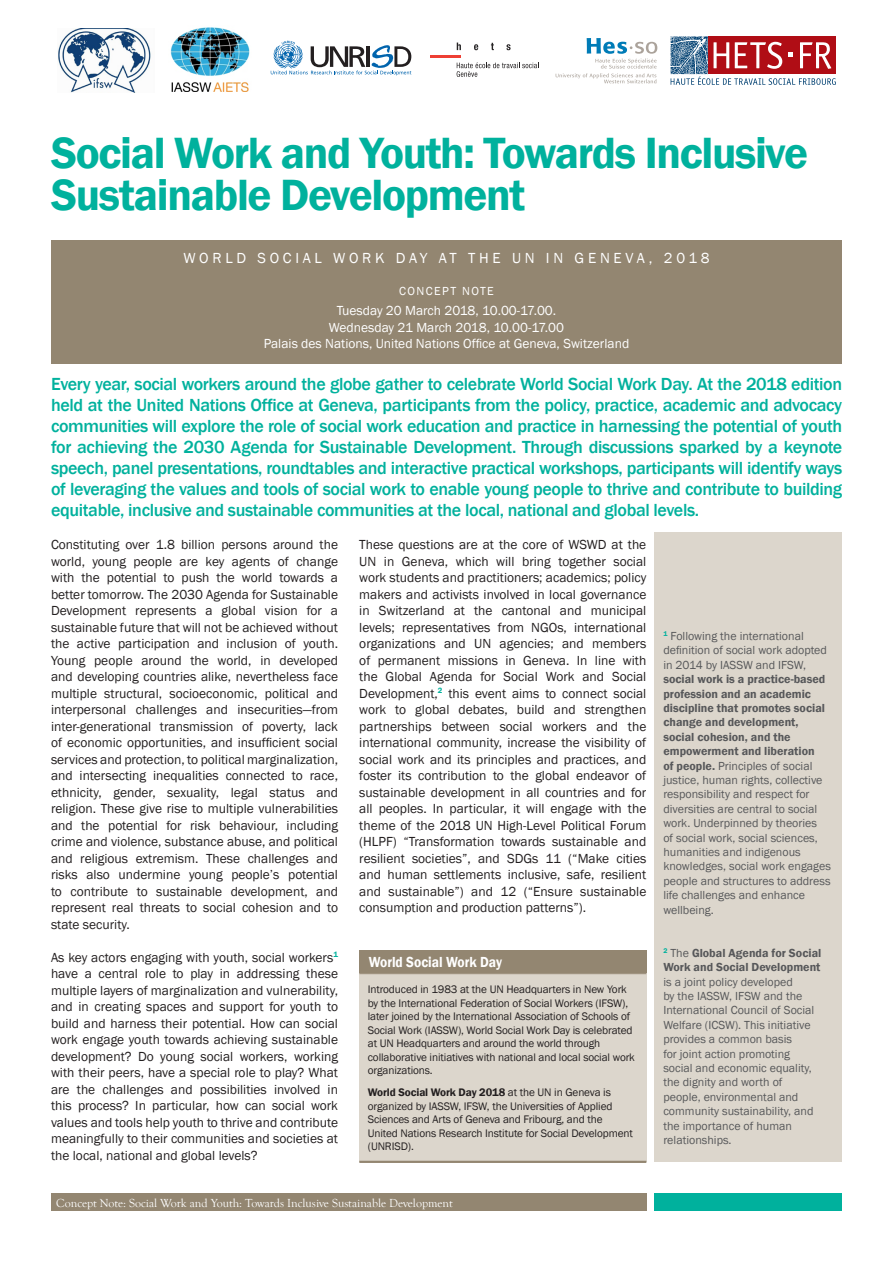
<style>
.page{position:relative;width:893px;height:1263px;background:#fff}
.page>*{position:absolute;margin:0;border:0;box-sizing:border-box;transform-origin:0 0}
.Title_1{font:600 45px/42px "Franklin Gothic";letter-spacing:-.03em;color:#00b19d}
.Text_intro{font:500 18px/21px "Franklin Gothic";letter-spacing:-.02em;color:#00b19d;text-align:justify}
.t1{font:15px "Franklin Gothic";letter-spacing:.25em;color:#fff}
.Box_title{font:600 15px "Franklin Gothic";color:#fff;scale:.9 1}
.Body_txt{font:13.5px/16.5px "Franklin Gothic";color:#231f20;text-align:justify}
.t2{font:13.5px "Franklin Gothic";color:#fff}
.t3{font:12px/14.4px "Franklin Gothic";color:#57585a}
.t4{font:12px "Goudy Old Style T";color:#fff}
.t5{font:12px "Franklin Gothic";letter-spacing:.12em;color:#fff}
.Box_txt{font:11.25px/13.5px "Franklin Gothic";letter-spacing:-.01em;color:#231f20}
.s1{font-weight:600}
</style>
<div class="page">
<div style="left:51px;top:240px;width:791px;height:123px;background:#938671"></div>
<div style="left:655px;top:1194px;width:187px;height:17px;background:#00b19d"></div>
<div style="left:51px;top:1194px;width:595px;height:17px;background:#938671"></div>
<div style="left:655px;top:532px;width:187px;height:630px;background:#dcd6cc"></div>
<div style="left:359px;top:951px;width:287px;height:23px;background:#938671"></div>
<div style="left:359px;top:974px;width:287px;height:188px;background:#dcd6cc"></div>
<hr style="left:359px;top:1161px;width:287px;height:2px;background:#938671">
<svg style="left:556px;top:38px;width:101px;height:45px"></svg>
<hr style="left:430px;top:55px;width:30px;height:2px;background:#ee3f34">
<svg style="left:457px;top:43px;width:4px;height:7px"></svg>
<svg style="left:474px;top:44px;width:4px;height:6px"></svg>
<svg style="left:491px;top:43px;width:3px;height:7px"></svg>
<svg style="left:506px;top:44px;width:5px;height:6px"></svg>
<svg style="left:457px;top:62px;width:82px;height:15px"></svg>
<svg style="left:271px;top:41px;width:140px;height:34px"></svg>
<svg style="left:671px;top:36px;width:165px;height:49px"></svg>
<img style="left:170px;top:27px;width:80px;height:64px">
<img style="left:58px;top:29px;width:93px;height:64px">
<p class="Title_1" style="left:51px;top:133px;width:758px">Social Work and Youth: Towards Inclusive<br>Sustainable Development</p>
<p class="t1" style="left:183px;top:248px;width:528px">WORLD SOCIAL WORK DAY AT THE UN IN GENEVA, 2018</p>
<p class="t5" style="left:399px;top:283px;width:96px">CONCEPT NOTE</p>
<p class="t2" style="left:337px;top:302px;width:221px">Tuesday 20 March 2018, 10.00-17.00.</p>
<p class="t2" style="left:329px;top:319px;width:237px">Wednesday 21 March 2018, 10.00-17.00</p>
<p class="t2" style="left:264px;top:335px;width:367px">Palais des Nations, United Nations Office at Geneva, Switzerland</p>
<p class="Text_intro" style="left:51px;top:374px;width:793px">Every year, social workers around the globe gather to celebrate World Social Work Day. At the 2018 edition held at the United Nations Office at Geneva, participants from the policy, practice, academic and advocacy communities will explore the role of social work education and practice in harnessing the potential of youth for achieving the 2030 Agenda for Sustainable Development. Through discussions sparked by a keynote speech, panel presentations, roundtables and interactive practical workshops, participants will identify ways of leveraging the values and tools of social work to enable young people to thrive and contribute to building equitable, inclusive and sustainable communities at the local, national and global levels.</p>
<p class="Body_txt" style="left:51px;top:537px;width:289px">Constituting over 1.8 billion persons around the world, young people are key agents of change with the potential to push the world towards a better tomorrow. The 2030 Agenda for Sustainable Development represents a global vision for a sustainable future that will not be achieved without the active participation and inclusion of youth.<br>Young people around the world, in developed and developing countries alike, nevertheless face multiple structural, socioeconomic, political and interpersonal challenges and insecurities—from inter-generational transmission of poverty, lack of economic opportunities, and insufficient social services and protection, to political marginalization, and intersecting inequalities connected to race, ethnicity, gender, sexuality, legal status and religion. These give rise to multiple vulnerabilities and the potential for risk behaviour, including crime and violence, substance abuse, and political and religious extremism. These challenges and risks also undermine young people’s potential to contribute to sustainable development, and represent real threats to social cohesion and to state security.</p>
<p class="Body_txt" style="left:51px;top:949px;width:289px">As key actors engaging with youth, social workers<sup>1 </sup>have a central role to play in addressing these multiple layers of marginalization and vulnerability, and in creating spaces and support for youth to build and harness their potential. How can social work engage youth towards achieving sustainable development? Do young social workers, working with their peers, have a special role to play? What are the challenges and possibilities involved in this process? In particular, how can social work values and tools help youth to thrive and contribute meaningfully to their communities and societies at the local, national and global levels?</p>
<p class="Body_txt" style="left:359px;top:537px;width:289px">These questions are at the core of WSWD at the UN in Geneva, which will bring together social work students and practitioners; academics; policy makers and activists involved in local governance in Switzerland at the cantonal and municipal levels; representatives from NGOs, international organizations and UN agencies; and members of permanent missions in Geneva. In line with the Global Agenda for Social Work and Social Development,<sup>2</sup> this event aims to connect social work to global debates, build and strengthen partnerships between social workers and the international community, increase the visibility of social work and its principles and practices, and foster its contribution to the global endeavor of sustainable development in all countries and for all peoples. In particular, it will engage with the theme of the 2018 UN High-Level Political Forum (HLPF) “Transformation towards sustainable and resilient societies”, and SDGs 11 (“Make cities and human settlements inclusive, safe, resilient and sustainable”) and 12 (“Ensure sustainable consumption and production patterns”).</p>
<p class="Box_title" style="left:369px;top:953px;width:150px">World Social Work Day</p>
<p class="Box_txt" style="left:368px;top:983px;width:269px">Introduced in 1983 at the UN Headquarters in New York by the International Federation of Social Workers (IFSW), later joined by the International Association of Schools of Social Work (IASSW), World Social Work Day is celebrated at UN Headquarters and around the world through collaborative initiatives with national and local social work organizations.</p>
<p class="Box_txt" style="left:368px;top:1086px;width:267px"><span class="s1">World Social Work Day 2018</span> at the UN in Geneva is organized by IASSW, IFSW, the Universities of Applied Sciences and Arts of Geneva and Fribourg, and the United Nations Research Institute for Social Development (UNRISD).</p>
<p class="t4" style="left:56px;top:1196px;width:398px">Concept Note: Social Work and Youth: Towards Inclusive Sustainable Development</p>
<p class="t3" style="left:663px;top:629px;width:169px"><sup>1</sup> Following the international definition of social work adopted in 2014 by IASSW and IFSW, <span class="s1">social work is a practice-based profession and an academic discipline that promotes social change and development, social cohesion, and the empowerment and liberation<br>of people.</span> Principles of social justice, human rights, collective responsibility and respect for diversities are central to social work. Underpinned by theories<br>of social work, social sciences, humanities and indigenous knowledges, social work engages people and structures to address life challenges and enhance wellbeing.</p>
<p class="t3" style="left:663px;top:946px;width:159px"><sup>2</sup> The <span class="s1">Global Agenda for Social<br>Work and Social Development </span>is a joint policy developed<br>by the IASSW, IFSW and the<br>International Council of Social<br>Welfare (ICSW). This initiative provides a common basis<br>for joint action promoting social and economic equality, the dignity and worth of people, environmental and community sustainability, and the importance of human relationships.</p>
</div>
